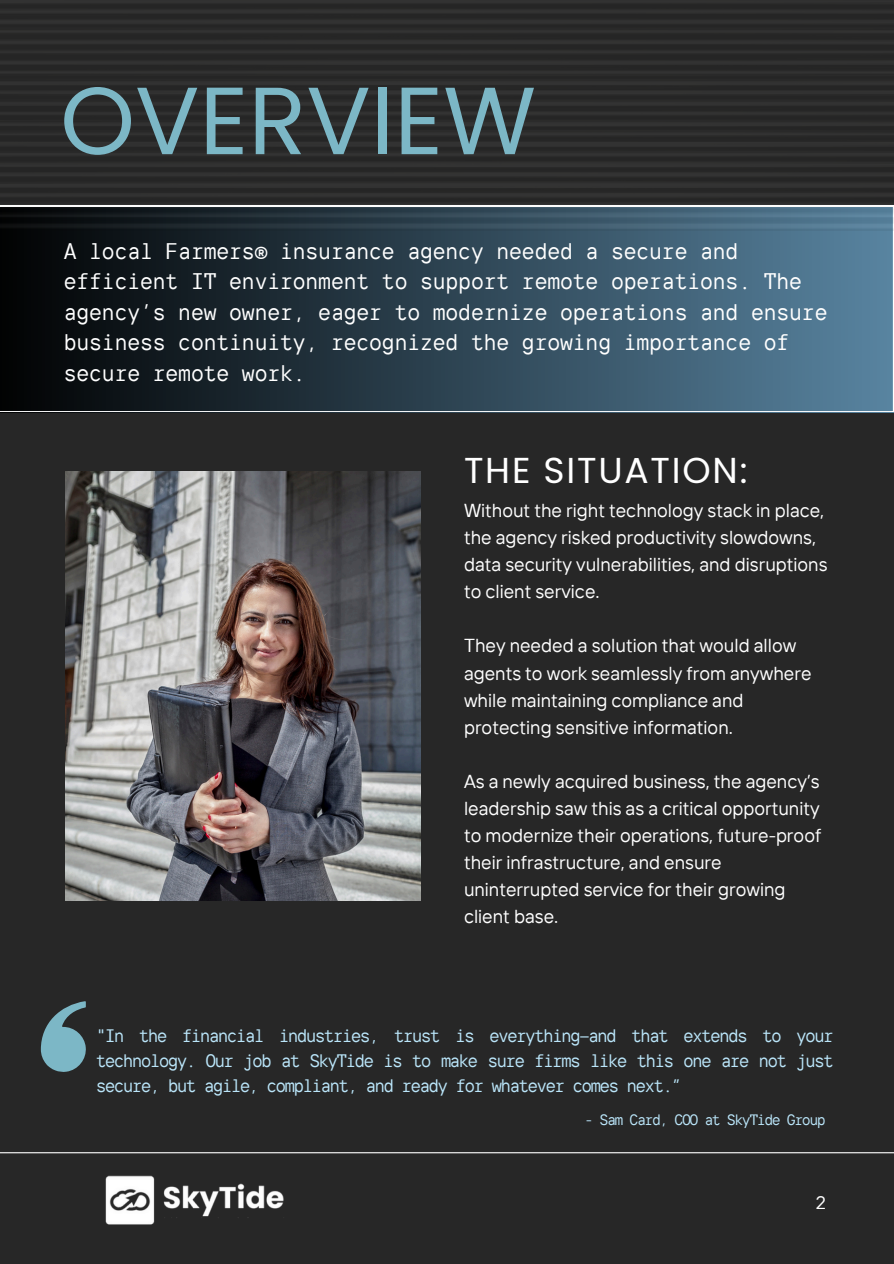
<style>
.page{position:relative;width:894px;height:1264px;background:#fff}
.page>*{position:absolute;margin:0;border:0;box-sizing:border-box;transform-origin:0 0}
.t1{font:95.25px "Poppins";color:#7cb7c6}
.t2{font:36px "Poppins";letter-spacing:.05em;color:#fff}
.t3{font:22.5px/30.5px "TT Interphases Mono";letter-spacing:-.035em;color:#fff}
.t4{font:18.75px/27px "TT Interphases";color:#fff}
.t5{font:18px/24.8px "TT Interphases Mono";letter-spacing:-.1em;color:#bae5f9;text-align:justify}
.t6{font:18px "TT Interphases";color:#fff}
.t7{font:15px "TT Interphases Mono";letter-spacing:-.1em;color:#bae5f9}
</style>
<div class="page">
<div style="left:0;top:0;width:893px;height:1263px;background:#272727"></div>
<hr style="left:0;top:1152px;width:893px;height:1px;background:#fff">
<img style="left:65px;top:471px;width:356px;height:429px">
<svg style="left:0;top:230px;width:893px;height:182px;background:#2d4452"></svg>
<svg style="left:41px;top:1001px;width:45px;height:71px"></svg>
<img style="left:0;top:0;width:893px;height:230px">
<img style="left:96px;top:1152px;width:197px;height:73px">
<p class="t1" style="left:60px;top:54px;width:477px">OVERVIEW</p>
<h1 class="t3" style="left:63px;top:235px;width:765px">A local Farmers® insurance agency needed a secure and efficient IT environment to support remote operations. The agency’s new owner, eager to modernize operations and ensure business continuity, recognized the growing importance of secure remote work.</h1>
<h4 class="t2" style="left:464px;top:445px;width:285px">THE SITUATION:</h4>
<h3 class="t4" style="left:464px;top:497px;width:365px">Without the right technology stack in place, the agency risked productivity slowdowns, data security vulnerabilities, and disruptions to client service.</h3>
<p class="t4" style="left:464px;top:632px;width:349px">They needed a solution that would allow agents to work seamlessly from anywhere while maintaining compliance and protecting sensitive information.</p>
<h2 class="t4" style="left:464px;top:767px;width:359px">As a newly acquired business, the agency’s leadership saw this as a critical opportunity to modernize their operations, future-proof their infrastructure, and ensure uninterrupted service for their growing client base.</h2>
<h4 class="t5" style="left:96px;top:1023px;width:739px">"In the financial industries, trust is everything—and that extends to your technology. Our job at SkyTide is to make sure firms like this one are not just secure, but agile, compliant, and ready for whatever comes next.”</h4>
<h4 class="t7" style="left:584px;top:1110px;width:243px">- Sam Card, COO at SkyTide Group</h4>
<p class="t6" style="left:815px;top:1190px;width:12px">2</p>
</div>
